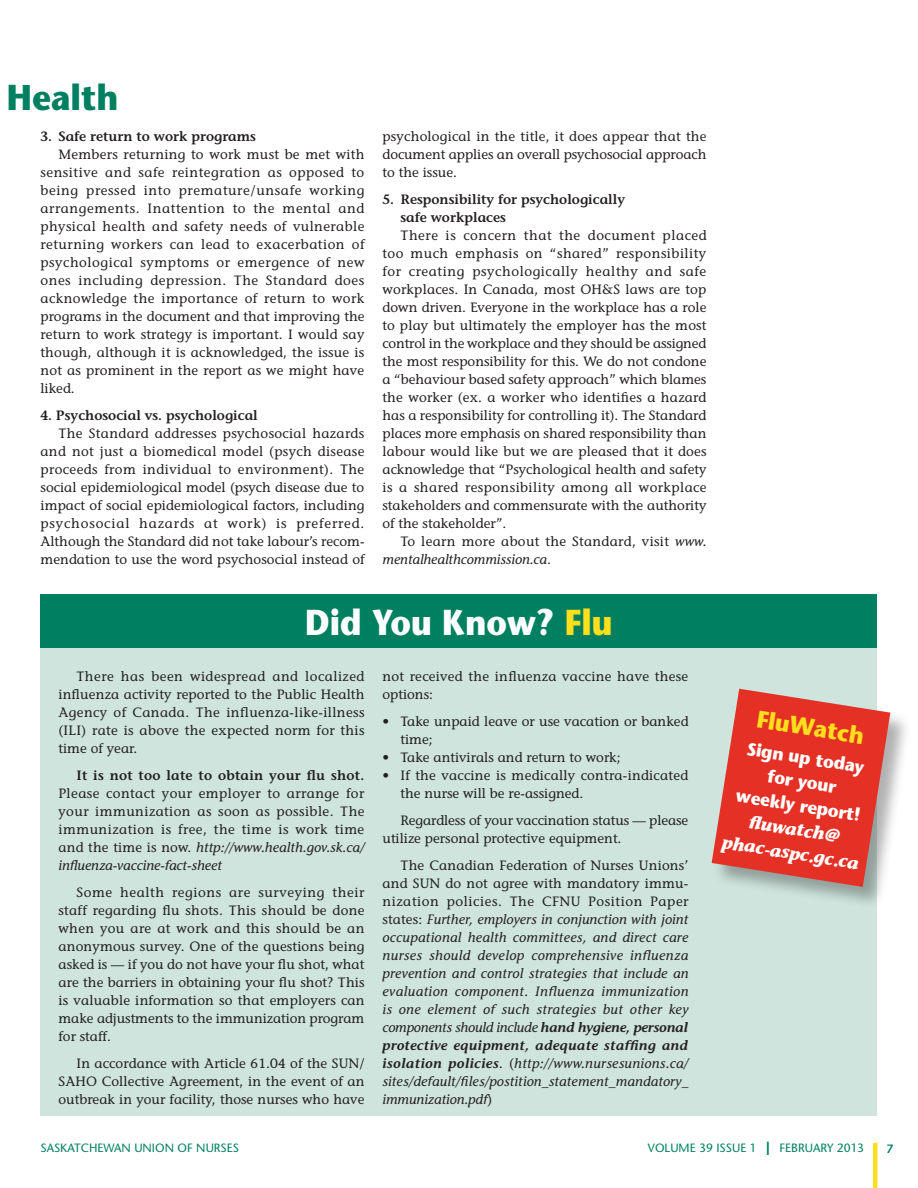
<style>
.page{position:relative;width:918px;height:1188px;background:#fff}
.page>*{position:absolute;margin:0;border:0;box-sizing:border-box;transform-origin:0 0}
.head{font:700 36px "Stone Sans";color:#fff;scale:.9 1}
.t1{font:700 36px "Stone Sans";color:#008061;scale:.92 1}
.subhead_1{font:700 24px "Stone Sans";color:#ffdf1b;scale:.95 1}
.subhead_1-2{font:700 18px/24px "Stone Sans";color:#fff;text-align:center;scale:.95 1}
.text{font:13.5px/18px "Stone Informal";color:#231f20;text-align:justify}
.text-2{font:italic 13.5px/18px "Stone Informal";letter-spacing:.015em;color:#231f20;text-align:justify}
.text-3{font:13.5px/18px "Stone Informal";letter-spacing:.02em;color:#231f20}
.indent{font:600 13.5px/18px "Stone Informal";color:#231f20}
.t2{font:12px "Stone Sans";color:#008061}
.t3{font:600 12px "Stone Sans";color:#008061}
.s1{font-style:italic}
.s2{color:#ffdf1b}
.s3{font-weight:600}
.s4{font-style:normal}
.s5{font-family:"Stone Informal";font-style:italic}
.s6{font-weight:700;font-size:18px}
</style>
<div class="page">
<div style="left:873px;top:1143px;width:5px;height:45px;background:#ffdf1b"></div>
<div style="left:40px;top:594px;width:838px;height:522px;background:#cee4dd"></div>
<div style="left:40px;top:594px;width:838px;height:54px;background:#008061"></div>
<div style="left:712px;top:689px;width:200px;height:220px;background:#231f20;opacity:.35"></div>
<svg style="left:712px;top:689px;width:178px;height:198px;background:#dd564c"></svg>
<h1 class="t1" style="left:7px;top:74px;width:123px">Health</h1>
<p class="indent" style="left:40px;top:127px;width:217px">3. Safe return to work programs</p>
<p class="text" style="left:40px;top:145px;width:326px;text-indent:18px">Members returning to work must be met with sensitive and safe reintegration as opposed to being pressed into premature/unsafe working arrangements. Inattention to the mental and physical health and safety needs of vulnerable returning workers can lead to exacerbation of psychological symptoms or emergence of new ones including depression. The Standard does acknowledge the importance of return to work programs in the document and that improving the return to work strategy is important. I would say though, although it is acknowledged, the issue is not as prominent in the report as we might have liked.</p>
<p class="indent" style="left:40px;top:406px;width:219px">4. Psychosocial vs. psychological</p>
<p class="text" style="left:40px;top:424px;width:326px;text-indent:18px">The Standard addresses psychosocial hazards and not just a biomedical model (psych disease proceeds from individual to environment). The social epidemiological model (psych disease due to impact of social epidemiological factors, including psychosocial hazards at work) is preferred.<br>Although the Standard did not take labour’s recom&shy;mendation to use the word psychosocial instead of</p>
<p class="text" style="left:382px;top:127px;width:326px">psychological in the title, it does appear that the document applies an overall psychosocial approach to the issue.</p>
<p class="indent" style="left:400px;top:190px;width:226px;text-indent:-18px">5. Responsibility for psychologically safe workplaces</p>
<p class="text" style="left:382px;top:226px;width:326px;text-indent:18px">There is concern that the document placed too much emphasis on “shared” responsibility for creating psychologically healthy and safe workplaces. In Canada, most OH&amp;S laws are top down driven. Everyone in the workplace has a role to play but ultimately the employer has the most control in the workplace and they should be assigned the most responsibility for this. We do not condone a “behaviour based safety approach” which blames the worker (ex. a worker who identifies a hazard has a responsibility for controlling it). The Standard places more emphasis on shared responsibility than labour would like but we are pleased that it does acknowledge that “Psychological health and safety is a shared responsibility among all workplace stakeholders and commensurate with the authority of the stakeholder”.</p>
<p class="text-3" style="left:382px;top:532px;width:326px;text-indent:18px">To learn more about the Standard, visit <span class="s1">www. mentalhealthcommission.ca</span>.</p>
<p class="head" style="left:305px;top:600px;width:343px">Did You Know? <span class="s2">Flu</span></p>
<p class="text" style="left:58px;top:667px;width:308px;text-indent:18px">There has been widespread and localized influenza activity reported to the Public Health Agency of Canada. The influenza-like-illness (ILI) rate is above the expected norm for this time of year.</p>
<p class="text" style="left:58px;top:766px;width:308px;text-indent:18px"><span class="s3">It is not too late to obtain your flu shot.<br></span>Please contact your employer to arrange for your immunization as soon as possible. The immunization is free, the time is work time and the time is now. <span class="s1">http://www.health.gov.sk.ca/ influenza-vaccine-fact-sheet</span></p>
<p class="text" style="left:58px;top:883px;width:308px;text-indent:18px">Some health regions are surveying their staff regarding flu shots. This should be done when you are at work and this should be an anonymous survey. One of the questions being asked is — if you do not have your flu shot, what are the barriers in obtaining your flu shot? This is valuable information so that employers can make adjustments to the immunization program for staff.</p>
<p class="text" style="left:58px;top:1054px;width:308px;text-indent:18px">In accordance with Article 61.04 of the SUN/ SAHO Collective Agreement, in the event of an outbreak in your facility, those nurses who have</p>
<p class="text-3" style="left:382px;top:667px;width:307px">not received the influenza vaccine have these options:</p>
<p class="text" style="left:400px;top:712px;width:290px;text-indent:-18px">• Take unpaid leave or use vacation or banked time;</p>
<p class="text" style="left:382px;top:748px;width:240px">• Take antivirals and return to work;</p>
<p class="text" style="left:400px;top:766px;width:289px;text-indent:-18px">• If the vaccine is medically contra-indicated the nurse will be re-assigned.</p>
<p class="text" style="left:382px;top:811px;width:307px;text-indent:18px">Regardless of your vaccination status — please utilize personal protective equipment.</p>
<p class="text-2" style="left:382px;top:856px;width:308px;text-indent:18px"><span class="s4">The Canadian Federation of Nurses Unions’ and SUN do not agree with mandatory immu&shy;nization policies. The CFNU Position Paper states:</span> Further, employers in conjunction with joint occupational health committees, and direct care nurses should develop comprehensive influenza prevention and control strategies that include an evaluation component. Influenza immunization is one element of such strategies but other key components should include <span class="s3">hand hygiene, personal protective equipment, adequate staffing and isolation policies</span>. <span class="s4">(</span>http://www.nursesunions.ca/ sites/default/files/postition_statement_mandatory_ immunization.pdf<span class="s4">)</span></p>
<p class="subhead_1" style="left:760px;top:704px;width:115px;rotate:9deg">FluWatch</p>
<p class="subhead_1-2" style="left:739px;top:735px;width:147px;rotate:9deg">Sign up today for your<br>weekly report! <span class="s5">fl uwatch@ phac-aspc.gc.ca</span></p>
<p class="t2" style="left:40px;top:1141px;width:200px">SASKATCHEWAN UNION OF NURSES</p>
<p class="t2" style="left:648px;top:1141px;width:218px">VOLUME 39 ISSUE 1 <span class="s6">|</span> FEBRUARY 2013</p>
<p class="t3" style="left:886px;top:1141px;width:8px">7</p>
</div>
